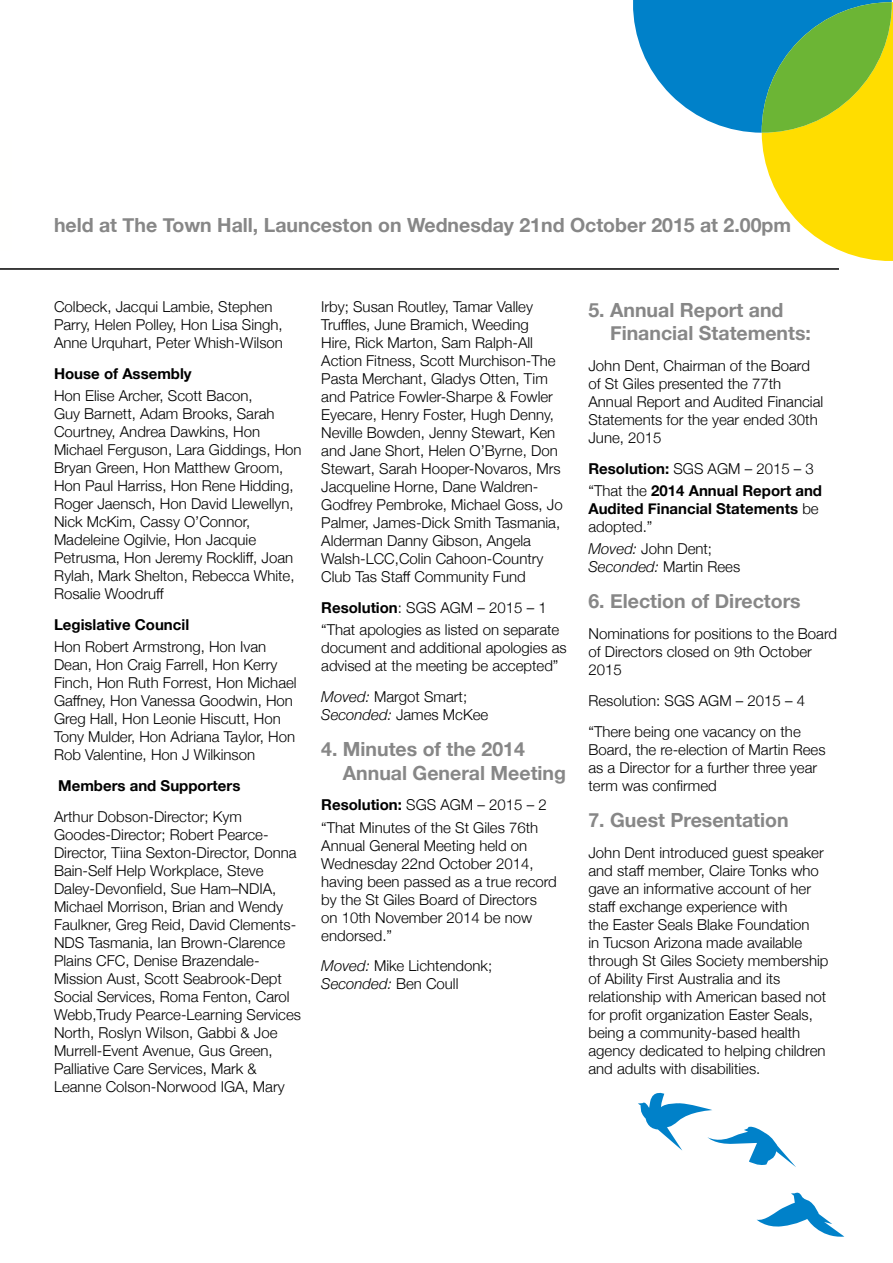
<style>
.page{position:relative;width:893px;height:1263px;background:#fff}
.page>*{position:absolute;margin:0;border:0;box-sizing:border-box;transform-origin:0 0}
.t1{font:700 19.5px/23.4px "Helvetica Neue";color:#878787}
.t2{font:300 15px/18px "Helvetica Neue";color:#000}
.t3{font:700 15px/22.2px "Helvetica Neue";color:#000}
.s1{font-weight:700}
.s2{font-style:italic}
.s3{font-weight:300}
</style>
<div class="page">
<hr style="left:0;top:268px;width:839px;height:2px;background:#000">
<svg style="left:620px;top:0;width:273px;height:270px"></svg>
<svg style="left:757px;top:1192px;width:87px;height:45px"></svg>
<svg style="left:638px;top:1092px;width:158px;height:75px"></svg>
<h1 class="t1" style="left:54px;top:213px;width:739px">held at The Town Hall, Launceston on Wednesday 21nd October 2015 at 2.00pm</h1>
<p class="t2" style="left:54px;top:297px;width:230px">Colbeck, Jacqui Lambie, Stephen<br>Parry, Helen Polley, Hon Lisa Singh,<br>Anne Urquhart, Peter Whish-Wilson</p>
<p class="t3" style="left:54px;top:363px;width:139px">House of Assembly</p>
<p class="t2" style="left:54px;top:386px;width:249px">Hon Elise Archer, Scott Bacon,<br>Guy Barnett, Adam Brooks, Sarah<br>Courtney, Andrea Dawkins, Hon<br>Michael Ferguson, Lara Giddings, Hon<br>Bryan Green, Hon Matthew Groom,<br>Hon Paul Harriss, Hon Rene Hidding,<br>Roger Jaensch, Hon David Llewellyn,<br>Nick McKim, Cassy O’Connor,<br>Madeleine Ogilvie, Hon Jacquie<br>Petrusma, Hon Jeremy Rockliff, Joan<br>Rylah, Mark Shelton, Rebecca White,<br>Rosalie Woodruff</p>
<p class="t3" style="left:54px;top:614px;width:137px">Legislative Council</p>
<p class="t2" style="left:54px;top:637px;width:244px">Hon Robert Armstrong, Hon Ivan Dean, Hon Craig Farrell, Hon Kerry Finch, Hon Ruth Forrest, Hon Michael Gaffney, Hon Vanessa Goodwin, Hon Greg Hall, Hon Leonie Hiscutt, Hon Tony Mulder, Hon Adriana Taylor, Hon Rob Valentine, Hon J Wilkinson</p>
<p class="t3" style="left:58px;top:775px;width:184px">Members and Supporters</p>
<p class="t2" style="left:54px;top:806px;width:249px">Arthur Dobson-Director; Kym Goodes-Director; Robert Pearce-Director, Tiina Sexton-Director, Donna Bain-Self Help Workplace, Steve Daley-Devonfield, Sue Ham–NDIA, Michael Morrison, Brian and Wendy Faulkner, Greg Reid, David Clements-NDS Tasmania, Ian Brown-Clarence Plains CFC, Denise Brazendale-Mission Aust, Scott Seabrook-Dept Social Services, Roma Fenton, Carol Webb,Trudy Pearce-Learning Services North, Roslyn Wilson, Gabbi &amp; Joe Murrell-Event Avenue, Gus Green, Palliative Care Services, Mark &amp; Leanne Colson-Norwood IGA, Mary</p>
<p class="t2" style="left:321px;top:297px;width:243px">Irby; Susan Routley, Tamar Valley Truffles, June Bramich, Weeding<br>Hire, Rick Marton, Sam Ralph-All Action Fitness, Scott Murchison-The Pasta Merchant, Gladys Otten, Tim and Patrice Fowler-Sharpe &amp; Fowler Eyecare, Henry Foster, Hugh Denny, Neville Bowden, Jenny Stewart, Ken and Jane Short, Helen O’Byrne, Don Stewart, Sarah Hooper-Novaros, Mrs Jacqueline Horne, Dane Waldren-Godfrey Pembroke, Michael Goss, Jo Palmer, James-Dick Smith Tasmania, Alderman Danny Gibson, Angela Walsh-LCC,Colin Cahoon-Country Club Tas Staff Community Fund</p>
<p class="t2" style="left:321px;top:596px;width:240px;line-height:22.2px"><span class="s1">Resolution</span>: SGS AGM – 2015 – 1 “That apologies as listed on separate</p>
<p class="t2" style="left:321px;top:638px;width:247px">document and additional apologies as advised at the meeting be accepted”</p>
<p class="t2" style="left:321px;top:687px;width:169px"><span class="s2">Moved:</span> Margot Smart;<br><span class="s2">Seconded:</span> James McKee</p>
<h1 class="t1" style="left:343px;top:738px;width:225px;text-indent:-22px">4. Minutes of the 2014<br>Annual General Meeting</h1>
<p class="t2" style="left:321px;top:793px;width:227px;line-height:22.2px"><span class="s1">Resolution:</span> SGS AGM – 2015 – 2 “That Minutes of the St Giles 76th</p>
<p class="t2" style="left:321px;top:835px;width:237px">Annual General Meeting held on<br>Wednesday 22nd October 2014, having been passed as a true record by the St Giles Board of Directors on 10th November 2014 be now endorsed.”</p>
<p class="t2" style="left:321px;top:956px;width:172px"><span class="s2">Moved:</span> Mike Lichtendonk;<br><span class="s2">Seconded:</span> Ben Coull</p>
<h1 class="t1" style="left:610px;top:299px;width:202px;text-indent:-22px">5. Annual Report and<br>Financial Statements:</h1>
<p class="t2" style="left:588px;top:356px;width:236px">John Dent, Chairman of the Board of St Giles presented the 77th<br>Annual Report and Audited Financial<br>Statements for the year ended 30th<br>June, 2015</p>
<p class="t3" style="left:588px;top:458px;width:235px">Resolution: <span class="s3">SGS AGM – 2015 – 3 “That the</span> 2014 Annual Report and</p>
<p class="t3" style="left:588px;top:500px;width:232px;line-height:18px">Audited Financial Statements <span class="s3">be adopted.”</span></p>
<p class="t2" style="left:588px;top:539px;width:153px"><span class="s2">Moved:</span> John Dent;<br><span class="s2">Seconded:</span> Martin Rees</p>
<h1 class="t1" style="left:588px;top:590px;width:214px">6. Election of Directors</h1>
<p class="t2" style="left:588px;top:624px;width:250px">Nominations for positions to the Board of Directors closed on 9th October<br>2015</p>
<p class="t2" style="left:588px;top:684px;width:218px;line-height:30.8px">Resolution: SGS AGM – 2015 – 4 “There being one vacancy on the</p>
<p class="t2" style="left:588px;top:739px;width:239px">Board, the re-election of Martin Rees as a Director for a further three year term was confirmed</p>
<h1 class="t1" style="left:588px;top:809px;width:202px">7. Guest Presentation</h1>
<p class="t2" style="left:588px;top:842px;width:242px">John Dent introduced guest speaker and staff member, Claire Tonks who gave an informative account of her staff exchange experience with<br>the Easter Seals Blake Foundation<br>in Tucson Arizona made available through St Giles Society membership of Ability First Australia and its relationship with American based not for profit organization Easter Seals, being a community-based health agency dedicated to helping children and adults with disabilities.</p>
</div>
